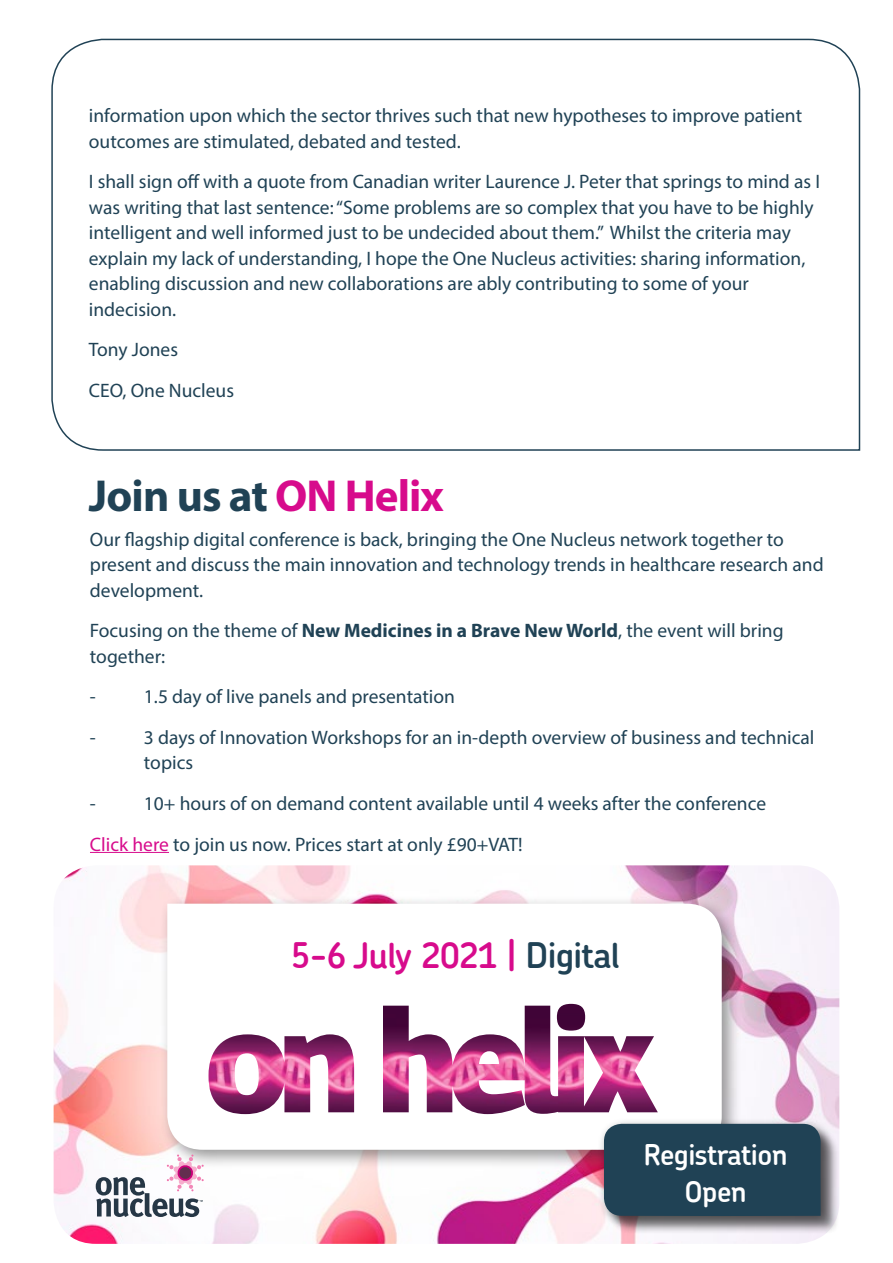
<style>
.page{position:relative;width:893px;height:1263px;background:#fff}
.page>*{position:absolute;margin:0;border:0;box-sizing:border-box;transform-origin:0 0}
.t1{font:700 45px "Myriad Pro";letter-spacing:-.02em;color:#204255}
.t2{font:600 35.25px "Chevin";letter-spacing:-.02em;color:#d70b8c}
.t3{font:600 28.65px/36.9px "Chevin";letter-spacing:-.02em;color:#fff;text-align:center}
.t4{font:19.5px/25.5px "Myriad Pro";color:#204255}
.s1{color:#d70b8c}
.s2{font-weight:700}
.s3{color:#204255}
</style>
<div class="page">
<svg style="left:51px;top:38px;width:810px;height:413px"></svg>
<img style="left:54px;top:865px;width:785px;height:379px">
<div style="left:159px;top:896px;width:582px;height:273px;background:#000;opacity:.41"></div>
<svg style="left:167px;top:904px;width:555px;height:246px"></svg>
<img style="left:208px;top:1004px;width:450px;height:110px">
<svg style="left:96px;top:1154px;width:108px;height:63px"></svg>
<div style="left:606px;top:1126px;width:233px;height:109px;background:#000;opacity:.5"></div>
<div style="left:597px;top:1117px;width:237px;height:111px;background:#000;opacity:.42"></div>
<svg style="left:604px;top:1124px;width:217px;height:92px;background:#2a495b"></svg>
<div style="left:619px;top:1127px;width:193px;height:84px;background:#204255"></div>
<hr style="left:90px;top:852px;width:79px;height:1px;background:#d70b8c">
<p class="t4" style="left:89px;top:102px;width:715px">information upon which the sector thrives such that new hypotheses to improve patient outcomes are stimulated, debated and tested.</p>
<p class="t4" style="left:89px;top:168px;width:733px">I shall sign off with a quote from Canadian writer Laurence J. Peter that springs to mind as I was writing that last sentence: “Some problems are so complex that you have to be highly intelligent and well informed just to be undecided about them.” Whilst the criteria may explain my lack of understanding, I hope the One Nucleus activities: sharing information, enabling discussion and new collaborations are ably contributing to some of your indecision.</p>
<p class="t4" style="left:89px;top:329px;width:147px;line-height:40.5px">Tony Jones<br>CEO, One Nucleus</p>
<h1 class="t1" style="left:89px;top:467px;width:357px">Join us at <span class="s1">ON Helix</span></h1>
<p class="t4" style="left:90px;top:526px;width:735px">Our flagship digital conference is back, bringing the One Nucleus network together to present and discuss the main innovation and technology trends in healthcare research and development.</p>
<p class="t4" style="left:90px;top:618px;width:695px">Focusing on the theme of <span class="s2">New Medicines in a Brave New World</span>, the event will bring together:</p>
<p class="t4" style="left:90px;top:684px;width:7px">-</p>
<p class="t4" style="left:144px;top:684px;width:313px">1.5 day of live panels and presentation</p>
<p class="t4" style="left:90px;top:724px;width:7px">-</p>
<p class="t4" style="left:144px;top:724px;width:672px">3 days of Innovation Workshops for an in-depth overview of business and technical topics</p>
<p class="t4" style="left:90px;top:790px;width:7px">-</p>
<p class="t4" style="left:90px;top:783px;width:678px;line-height:40.5px;text-indent:54px">10+ hours of on demand content available until 4 weeks after the conference<br><span class="s1">Click here</span> to join us now. Prices start at only £90+VAT!</p>
<h2 class="t2" style="left:291px;top:932px;width:331px">5-6 July 2021 | <span class="s3">Digital</span></h2>
<h3 class="t3" style="left:644px;top:1136px;width:145px">Registration<br>Open</h3>
</div>
